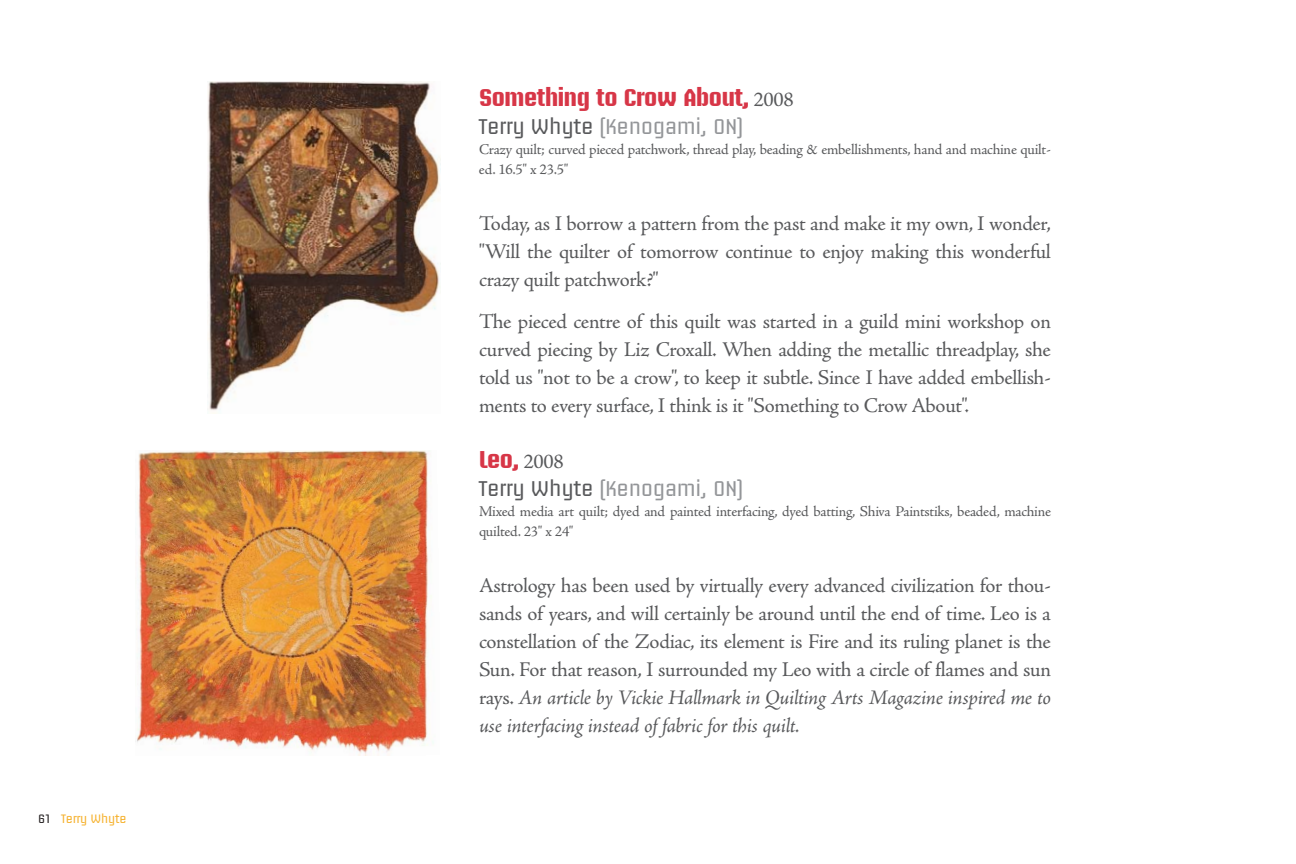
<style>
.page{position:relative;width:1296px;height:864px;background:#fff}
.page>*{position:absolute;margin:0;border:0;box-sizing:border-box;transform-origin:0 0}
.t1{font:700 24px "Briem Akademi Std";letter-spacing:-.015em;color:#d73647}
.t2{font:21px/28px "Adobe Jenson Pro";letter-spacing:-.015em;color:#58595b;text-align:justify}
.t3{font:21px "Briem Akademi Std";letter-spacing:-.02em;color:#939598}
.t4{font:15px/20px "Adobe Jenson Pro";letter-spacing:-.015em;color:#58595b}
.t5{font:12px "Briem Akademi Std";letter-spacing:-.02em;color:#f6b22f}
.s1{color:#231f20}
.s2{font-family:"Adobe Jenson Pro";font-weight:400;font-size:21px;color:#58595b}
.s3{color:#58595b}
.s4{font-style:italic}
</style>
<div class="page">
<img style="left:135px;top:450px;width:299px;height:306px">
<img style="left:207px;top:81px;width:234px;height:333px">
<p class="t5" style="left:38px;top:814px;width:90px"><span class="s1">61</span> Terry Whyte</p>
<p class="t1" style="left:479px;top:87px;width:316px">Something to Crow About, <span class="s2">2008</span></p>
<p class="t3" style="left:479px;top:117px;width:266px"><span class="s3">Terry Whyte</span> (Kenogami, ON)</p>
<p class="t4" style="left:479px;top:140px;width:574px">Crazy quilt; curved pieced patchwork, thread play, beading &amp; embellishments, hand and machine quilt&shy;ed. 16.5" x 23.5"</p>
<p class="t2" style="left:479px;top:211px;width:574px">Today, as I borrow a pattern from the past and make it my own, I wonder, "Will the quilter of tomorrow continue to enjoy making this wonderful crazy quilt patchwork?"</p>
<p class="t2" style="left:479px;top:309px;width:574px">The pieced centre of this quilt was started in a guild mini workshop on curved piecing by Liz Croxall. When adding the metallic threadplay, she told us "not to be a crow", to keep it subtle. Since I have added embellish&shy;ments to every surface, I think is it "Something to Crow About".</p>
<p class="t1" style="left:479px;top:449px;width:86px">Leo, <span class="s2">2008</span></p>
<p class="t3" style="left:479px;top:479px;width:266px"><span class="s3">Terry Whyte</span> (Kenogami, ON)</p>
<p class="t4" style="left:479px;top:502px;width:574px">Mixed media art quilt; dyed and painted interfacing, dyed batting, Shiva Paintstiks, beaded, machine quilted. 23" x 24"</p>
<p class="t2" style="left:479px;top:573px;width:574px">Astrology has been used by virtually every advanced civilization for thou&shy;sands of years, and will certainly be around until the end of time. Leo is a constellation of the Zodiac, its element is Fire and its ruling planet is the Sun. For that reason, I surrounded my Leo with a circle of flames and sun rays. <span class="s4">An article by Vickie Hallmark in Quilting Arts Magazine inspired me to use interfacing instead of fabric for this quilt.</span></p>
</div>
